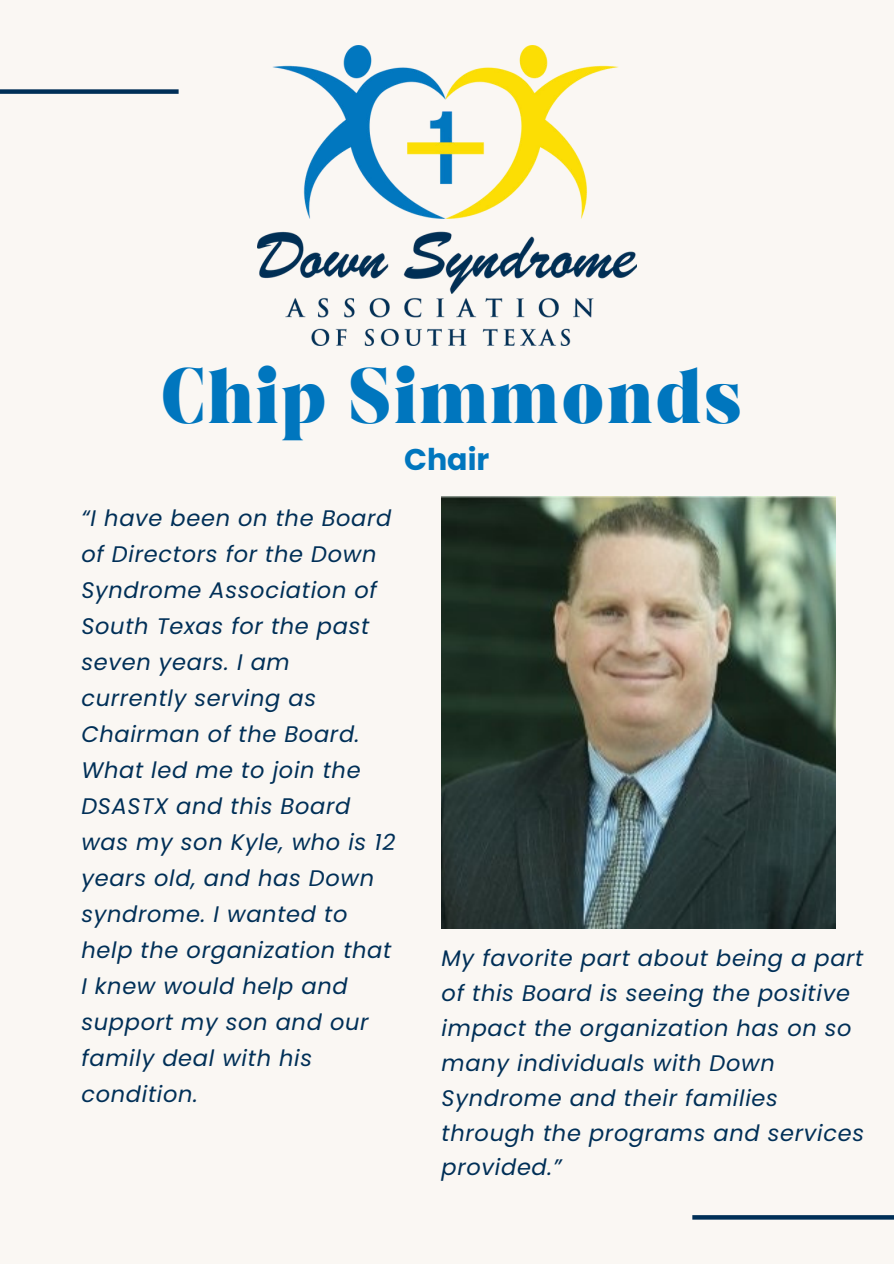
<style>
.page{position:relative;width:894px;height:1264px;background:#fff}
.page>*{position:absolute;margin:0;border:0;box-sizing:border-box;transform-origin:0 0}
.t1{font:700 48px "TANASHFORD";letter-spacing:.075em;color:#0076be}
.t2{font:700 30px "Poppins";color:#0076be}
.t3{font:italic 22.5px/36px "Poppins";letter-spacing:.03em;color:#002f57}
</style>
<div class="page">
<div style="left:0;top:0;width:893px;height:1263px;background:#faf7f3"></div>
<img style="left:441px;top:496px;width:394px;height:432px">
<img style="left:257px;top:46px;width:379px;height:299px">
<div style="left:0;top:89px;width:178px;height:5px;background:#002f57"></div>
<svg style="left:692px;top:1215px;width:201px;height:4px"></svg>
<h1 class="t1" style="left:161px;top:378px;width:582px">Chip Simmonds</h1>
<h2 class="t2" style="left:404px;top:442px;width:87px">Chair</h2>
<p class="t3" style="left:81px;top:500px;width:315px">“I have been on the Board of Directors for the Down<br>Syndrome Association of<br>South Texas for the past seven years. I am currently serving as<br>Chairman of the Board.<br>What led me to join the<br>DSASTX and this Board was my son Kyle, who is 12 years old, and has Down syndrome. I wanted to help the organization that<br>I knew would help and support my son and our family deal with his condition.</p>
<p class="t3" style="left:441px;top:940px;width:424px;line-height:34.8px">My favorite part about being a part of this Board is seeing the positive impact the organization has on so many individuals with Down<br>Syndrome and their families through the programs and services provided.”</p>
</div>
